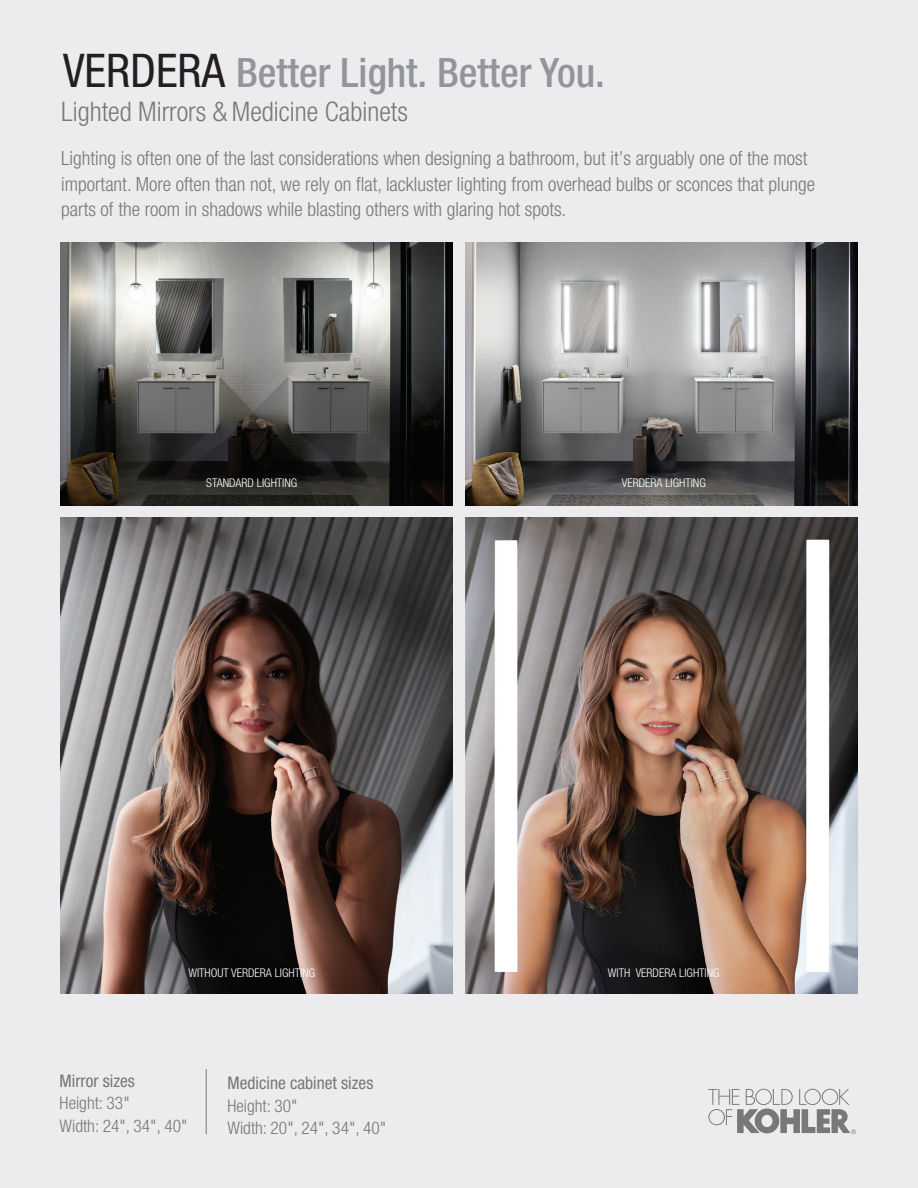
<style>
.page{position:relative;width:918px;height:1188px;background:#ececee}
.page>*{position:absolute;margin:0;border:0;box-sizing:border-box;transform-origin:0 0}
.t1{font:500 condensed 40.5px "Helvetica Neue LT Pro";color:#939598}
.t2{font:300 condensed 27px "Helvetica Neue LT Pro";color:#787779}
.t3{font:300 condensed 19.5px/25.5px "Helvetica Neue LT Pro";color:#787779}
.t4{font:300 condensed 17.4px/22.6px "Helvetica Neue LT Pro";color:#787779}
.t5{font:300 condensed 12px "Helvetica Neue LT Pro";color:#fff}
.s1{font-weight:400;font-size:46.5px;color:#231f20}
.s2{font-weight:400}
.s3{font-stretch:normal}
</style>
<div class="page">
<img style="left:60px;top:517px;width:393px;height:476px">
<img style="left:465px;top:517px;width:393px;height:476px">
<img style="left:465px;top:243px;width:393px;height:262px">
<img style="left:60px;top:243px;width:393px;height:262px">
<hr style="left:206px;top:1069px;width:1px;height:65px;background:#787779">
<svg style="left:708px;top:1089px;width:148px;height:45px"></svg>
<h1 class="t1" style="left:63px;top:49px;width:543px"><span class="s1">VERDERA</span> Better Light. Better You.</h1>
<h2 class="t2" style="left:61px;top:96px;width:348px">Lighted Mirrors &amp; Medicine Cabinets</h2>
<p class="t3" style="left:61px;top:146px;width:755px">Lighting is often one of the last considerations when designing a bathroom, but it’s arguably one of the most important. More often than not, we rely on flat, lackluster lighting from overhead bulbs or sconces that plunge parts of the room in shadows while blasting others with glaring hot spots.</p>
<p class="t5" style="left:206px;top:476px;width:93px">STANDARD LIGHTING</p>
<p class="t5" style="left:622px;top:476px;width:85px">VERDERA LIGHTING</p>
<p class="t5" style="left:188px;top:965px;width:128px">WITHOUT VERDERA LIGHTING</p>
<p class="t5" style="left:608px;top:965px;width:113px">WITH VERDERA LIGHTING</p>
<p class="t4" style="left:60px;top:1069px;width:129px"><span class="s2">Mirror sizes<br></span>Height: 33<span class="s3">"<br></span>Width: 24<span class="s3">"</span>, 34<span class="s3">"</span>, 40<span class="s3">"</span></p>
<p class="t4" style="left:228px;top:1071px;width:160px"><span class="s2">Medicine cabinet sizes<br></span>Height: 30<span class="s3">"<br></span>Width: 20<span class="s3">"</span>, 24<span class="s3">"</span>, 34<span class="s3">"</span>, 40<span class="s3">"</span></p>
</div>
